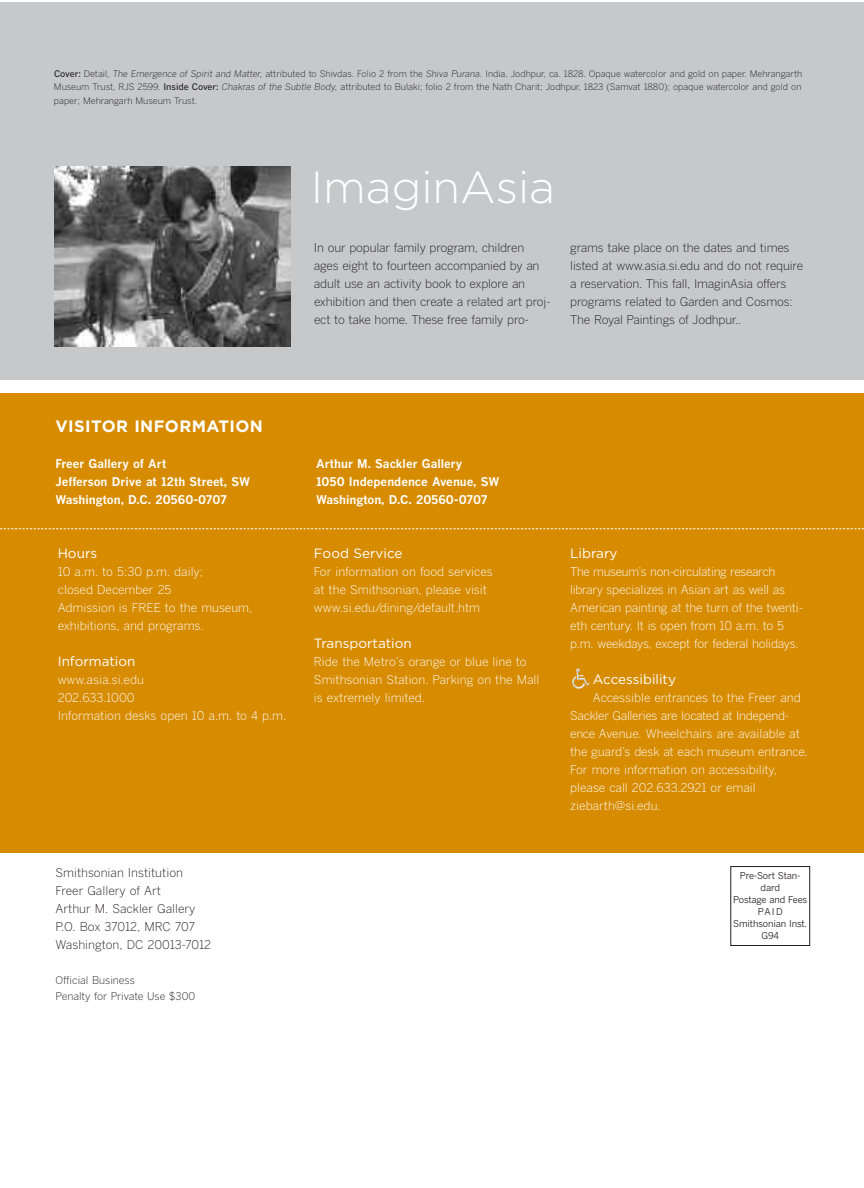
<style>
.page{position:relative;width:864px;height:1188px;background:#fff}
.page>*{position:absolute;margin:0;border:0;box-sizing:border-box;transform-origin:0 0}
.t1{font:300 45px "Gotham";color:#fff}
.t2{font:700 16.5px "Gotham";letter-spacing:.025em;color:#fff}
.t3{font:13.5px "Gotham";color:#fff}
.t4{font:300 12px/18px "Benton Gothic";letter-spacing:-.005em;color:#fff}
.t5{font:300 12px/18px "Benton Gothic";letter-spacing:-.015em;color:#231f20}
.t6{font:700 12px/18px "Benton Gothic";color:#fff}
.t7{font:300 10.5px/16.5px "Benton Gothic";color:#231f20}
.t8{font:9.3px/12px "Benton Gothic";letter-spacing:-.015em;color:#231f20;text-align:center}
.t9{font:300 9px/13.5px "Benton Gothic";color:#231f20;text-align:justify}
.s1{font-weight:500}
.s2{font-style:italic}
</style>
<div class="page">
<div style="left:0;top:2px;width:864px;height:378px;background:#c7c8ca"></div>
<div style="left:730px;top:866px;width:80px;height:80px;border:1px solid #231f20"></div>
<img style="left:54px;top:167px;width:236px;height:180px">
<div style="left:0;top:394px;width:864px;height:459px;background:#d78c00"></div>
<img style="left:572px;top:668px;width:18px;height:21px">
<svg style="left:0;top:528px;width:864px;height:1px"></svg>
<p class="t9" style="left:54px;top:67px;width:750px"><span class="s1">Cover:</span> Detail, <span class="s2">The Emergence of Spirit and Matter,</span> attributed to Shivdas. Folio 2 from the <span class="s2">Shiva Purana.</span> India, Jodhpur, ca. 1828. Opaque watercolor and gold on paper. Mehrangarth Museum Trust, RJS 2599. <span class="s1">Inside Cover:</span> <span class="s2">Chakras of the Subtle Body,</span> attributed to Bulaki; folio 2 from the Nath Charit; Jodhpur, 1823 (Samvat 1880); opaque watercolor and gold on paper; Mehrangarh Museum Trust.</p>
<h1 class="t1" style="left:311px;top:161px;width:246px">ImaginAsia</h1>
<h2 class="t2" style="left:56px;top:417px;width:209px">VISITOR INFORMATION</h2>
<p class="t5" style="left:314px;top:239px;width:238px">In our popular family program, children ages eight to fourteen accompanied by an adult use an activity book to explore an exhibition and then create a related art proj&shy;ect to take home. These free family pro-</p>
<p class="t5" style="left:570px;top:239px;width:235px">grams take place on the dates and times listed at www.asia.si.edu and do not require a reservation. This fall, ImaginAsia offers programs related to Garden and Cosmos:<br>The Royal Paintings of Jodhpur..</p>
<p class="t6" style="left:56px;top:455px;width:196px">Freer Gallery of Art<br>Jefferson Drive at 12th Street, SW<br>Washington, D.C. 20560-0707</p>
<p class="t6" style="left:316px;top:455px;width:185px">Arthur M. Sackler Gallery<br>1050 Independence Avenue, SW<br>Washington, D.C. 20560-0707</p>
<p class="t3" style="left:58px;top:545px;width:41px">Hours</p>
<p class="t4" style="left:58px;top:563px;width:196px">10 a.m. to 5:30 p.m. daily;<br>closed December 25<br>Admission is FREE to the museum, exhibitions, and programs.</p>
<p class="t3" style="left:58px;top:653px;width:79px">Information</p>
<p class="t4" style="left:58px;top:671px;width:230px">www.asia.si.edu<br>202.633.1000<br>Information desks open 10 a.m. to 4 p.m.</p>
<p class="t3" style="left:314px;top:545px;width:90px">Food Service</p>
<p class="t4" style="left:314px;top:563px;width:180px">For information on food services at the Smithsonian, please visit www.si.edu/dining/default.htm</p>
<p class="t3" style="left:314px;top:635px;width:99px">Transportation</p>
<p class="t4" style="left:314px;top:653px;width:227px">Ride the Metro’s orange or blue line to<br>Smithsonian Station. Parking on the Mall is extremely limited.</p>
<p class="t5" style="left:55px;top:864px;width:157px">Smithsonian Institution<br>Freer Gallery of Art<br>Arthur M. Sackler Gallery<br>P.O. Box 37012, MRC 707<br>Washington, DC 20013-7012</p>
<p class="t7" style="left:56px;top:972px;width:141px">Official Business<br>Penalty for Private Use $300</p>
<p class="t3" style="left:570px;top:545px;width:49px">Library</p>
<p class="t4" style="left:570px;top:563px;width:234px">The museum’s non-circulating research library specializes in Asian art as well as American painting at the turn of the twenti&shy;eth century. It is open from 10 a.m. to 5 p.m. weekdays, except for federal holidays.</p>
<p class="t3" style="left:593px;top:671px;width:85px">Accessibility</p>
<p class="t4" style="left:570px;top:689px;width:239px;text-indent:23px">Accessible entrances to the Freer and Sackler Galleries are located at Independ&shy;ence Avenue. Wheelchairs are available at the guard’s desk at each museum entrance.<br>For more information on accessibility, please call 202.633.2921 or email ziebarth@si.edu.</p>
<p class="t8" style="left:733px;top:870px;width:75px">Pre-Sort Stan&shy;dard<br>Postage and Fees<br>PAID<br>Smithsonian Inst.<br>G94</p>
</div>
